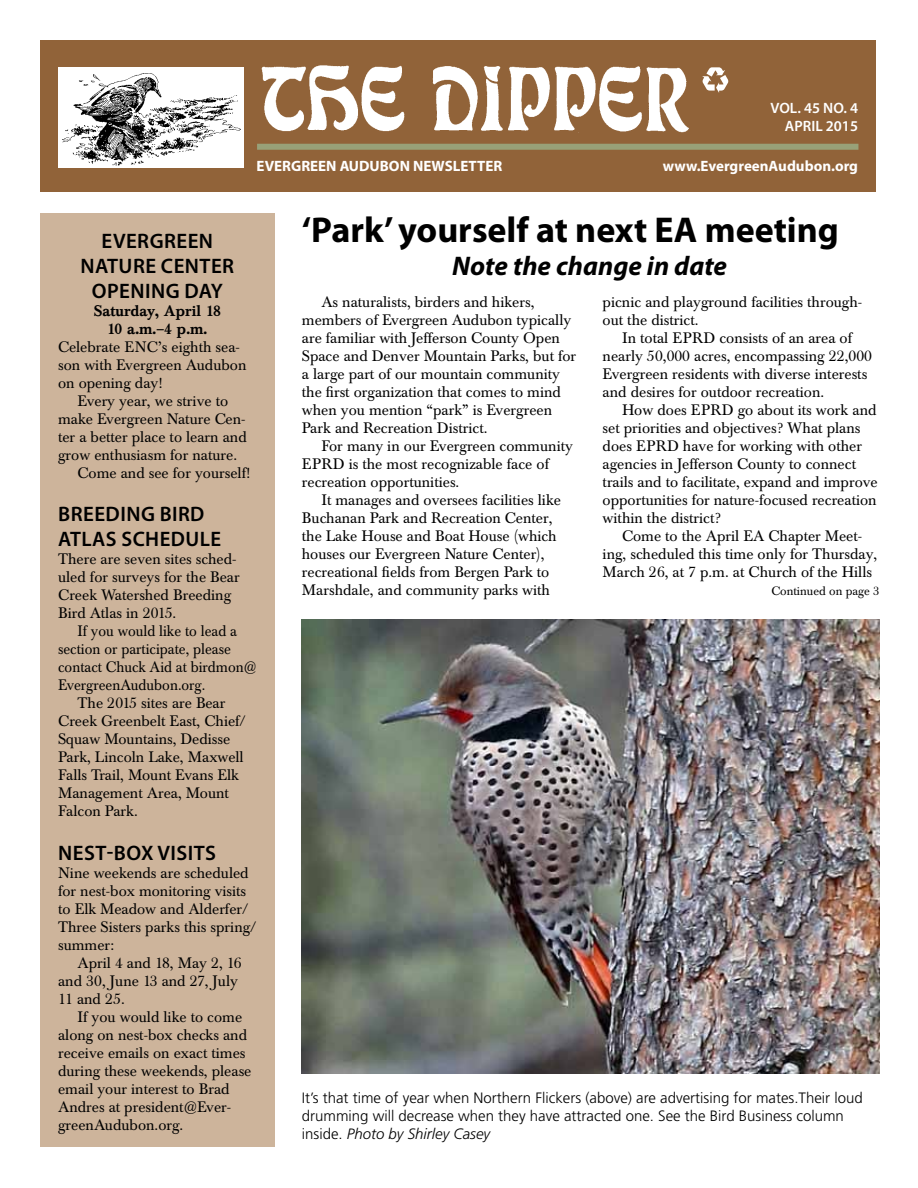
<style>
.page{position:relative;width:918px;height:1188px;background:#fff}
.page>*{position:absolute;margin:0;border:0;box-sizing:border-box;transform-origin:0 0}
.t1{font:700 36px "Myriad Pro";color:#000}
.t2{font:italic 700 27px "Myriad Pro";color:#000}
.t3{font:600 21px/25.2px "Myriad Pro";letter-spacing:.02em;color:#000}
.t4{font:15px/18px "Baskerville BE";color:#000}
.t5{font:300 15px/18px "Frutiger";color:#000}
.t6{font:15px "Baskerville BE";color:#000;scale:.95 1}
.t7{font:700 15px "Myriad Pro";color:#fff}
.t8{font:500 15px/18px "Baskerville BE";color:#000;text-align:center}
.t9{font:600 15px/18px "Myriad Pro";color:#fff;text-align:right}
.t10{font:12px "Baskerville BE";color:#000}
.s1{font-style:italic}
</style>
<div class="page">
<div style="left:40px;top:40px;width:836px;height:152px;background:#916339"></div>
<img style="left:261px;top:65px;width:428px;height:68px">
<svg style="left:702px;top:67px;width:27px;height:26px"></svg>
<div style="left:257px;top:144px;width:601px;height:6px;background:#98a178"></div>
<div style="left:58px;top:67px;width:186px;height:101px;background:#fff"></div>
<img style="left:62px;top:73px;width:179px;height:93px">
<div style="left:40px;top:214px;width:235px;height:933px;background:#cdb49b"></div>
<img style="left:302px;top:620px;width:577px;height:454px">
<p class="t9" style="left:770px;top:99px;width:89px">VOL. 45 NO. 4<br>APRIL 2015</p>
<p class="t7" style="left:257px;top:157px;width:247px">EVERGREEN AUDUBON NEWSLETTER</p>
<p class="t7" style="left:663px;top:157px;width:197px">www.EvergreenAudubon.org</p>
<h3 class="t3" style="left:102px;top:227px;width:75px">EVERGREEN</h3>
<h3 class="t3" style="left:81px;top:253px;width:143px">NATURE CENTER</h3>
<h3 class="t3" style="left:92px;top:278px;width:132px">OPENING DAY</h3>
<p class="t8" style="left:94px;top:302px;width:129px">Saturday, April 18<br>10 a.m.–4 p.m.</p>
<p class="t4" style="left:58px;top:338px;width:190px">Celebrate ENC’s eighth sea&shy;son with Evergreen Audubon on opening day!</p>
<p class="t4" style="left:78px;top:392px;width:152px">Every year, we strive to</p>
<p class="t4" style="left:58px;top:410px;width:189px">make Evergreen Nature Cen-</p>
<p class="t4" style="left:58px;top:428px;width:190px">ter a better place to learn and</p>
<p class="t4" style="left:58px;top:446px;width:181px">grow enthusiasm for nature.</p>
<p class="t4" style="left:78px;top:464px;width:174px">Come and see for yourself!</p>
<h3 class="t3" style="left:58px;top:501px;width:164px">BREEDING BIRD<br>ATLAS SCHEDULE</h3>
<p class="t4" style="left:58px;top:551px;width:183px">There are seven sites sched&shy;uled for surveys for the Bear<br>Creek Watershed Breeding<br>Bird Atlas in 2015.</p>
<p class="t6" style="left:78px;top:623px;width:169px">If you would like to lead a</p>
<p class="t6" style="left:58px;top:641px;width:183px">section or participate, please</p>
<p class="t6" style="left:58px;top:659px;width:211px">contact Chuck Aid at birdmon@</p>
<p class="t6" style="left:58px;top:677px;width:157px">EvergreenAudubon.org.</p>
<p class="t4" style="left:78px;top:695px;width:149px">The 2015 sites are Bear</p>
<p class="t4" style="left:58px;top:713px;width:189px">Creek Greenbelt East, Chief/</p>
<p class="t4" style="left:58px;top:731px;width:174px">Squaw Mountains, Dedisse</p>
<p class="t4" style="left:58px;top:749px;width:187px">Park, Lincoln Lake, Maxwell</p>
<p class="t4" style="left:58px;top:767px;width:183px">Falls Trail, Mount Evans Elk</p>
<p class="t4" style="left:58px;top:785px;width:172px">Management Area, Mount</p>
<p class="t4" style="left:58px;top:803px;width:81px">Falcon Park.</p>
<h3 class="t3" style="left:58px;top:839px;width:159px">NEST-BOX VISITS</h3>
<p class="t4" style="left:58px;top:864px;width:200px">Nine weekends are scheduled for nest-box monitoring visits to Elk Meadow and Alderfer/<br>Three Sisters parks this spring/ summer:</p>
<p class="t4" style="left:58px;top:954px;width:185px;text-indent:20px">April 4 and 18, May 2, 16 and 30, June 13 and 27, July<br>11 and 25.</p>
<p class="t4" style="left:58px;top:1008px;width:195px;text-indent:20px">If you would like to come along on nest-box checks and receive emails on exact times during these weekends, please email your interest to Brad<br>Andres at president@Ever&shy;greenAudubon.org.</p>
<h1 class="t1" style="left:302px;top:207px;width:539px">‘Park’ yourself at next EA meeting</h1>
<h2 class="t2" style="left:452px;top:248px;width:276px">Note the change in date</h2>
<p class="t4" style="left:603px;top:293px;width:261px">picnic and playground facilities through&shy;out the district.</p>
<p class="t4" style="left:603px;top:329px;width:271px;text-indent:20px">In total EPRD consists of an area of nearly 50,000 acres, encompassing 22,000<br>Evergreen residents with diverse interests and desires for outdoor recreation.</p>
<p class="t4" style="left:603px;top:401px;width:277px;text-indent:20px">How does EPRD go about its work and set priorities and objectives? What plans does EPRD have for working with other agencies in Jefferson County to connect trails and to facilitate, expand and improve opportunities for nature-focused recreation within the district?</p>
<p class="t4" style="left:603px;top:527px;width:276px;text-align:center">Come to the April EA Chapter Meet-<br>ing, scheduled this time only for Thursday,<br>March 26, at 7 p.m. at Church of the Hills</p>
<p class="t4" style="left:302px;top:293px;width:276px;text-indent:20px">As naturalists, birders and hikers, members of Evergreen Audubon typically are familiar with Jefferson County Open Space and Denver Mountain Parks, but for a large part of our mountain community the first organization that comes to mind when you mention “park” is Evergreen Park and Recreation District.</p>
<p class="t4" style="left:302px;top:437px;width:273px;text-indent:20px">For many in our Evergreen community<br>EPRD is the most recognizable face of recreation opportunities.</p>
<p class="t4" style="left:302px;top:491px;width:261px;text-indent:20px">It manages and oversees facilities like Buchanan Park and Recreation Center, the Lake House and Boat House (which houses our Evergreen Nature Center), recreational fields from Bergen Park to Marshdale, and community parks with</p>
<p class="t10" style="left:771px;top:584px;width:109px">Continued on page 3</p>
<p class="t5" style="left:302px;top:1089px;width:562px">It’s that time of year when Northern Flickers (above) are advertising for mates.Their loud drumming will decrease when they have attracted one. See the Bird Business column inside. <span class="s1">Photo by Shirley Casey</span></p>
</div>
